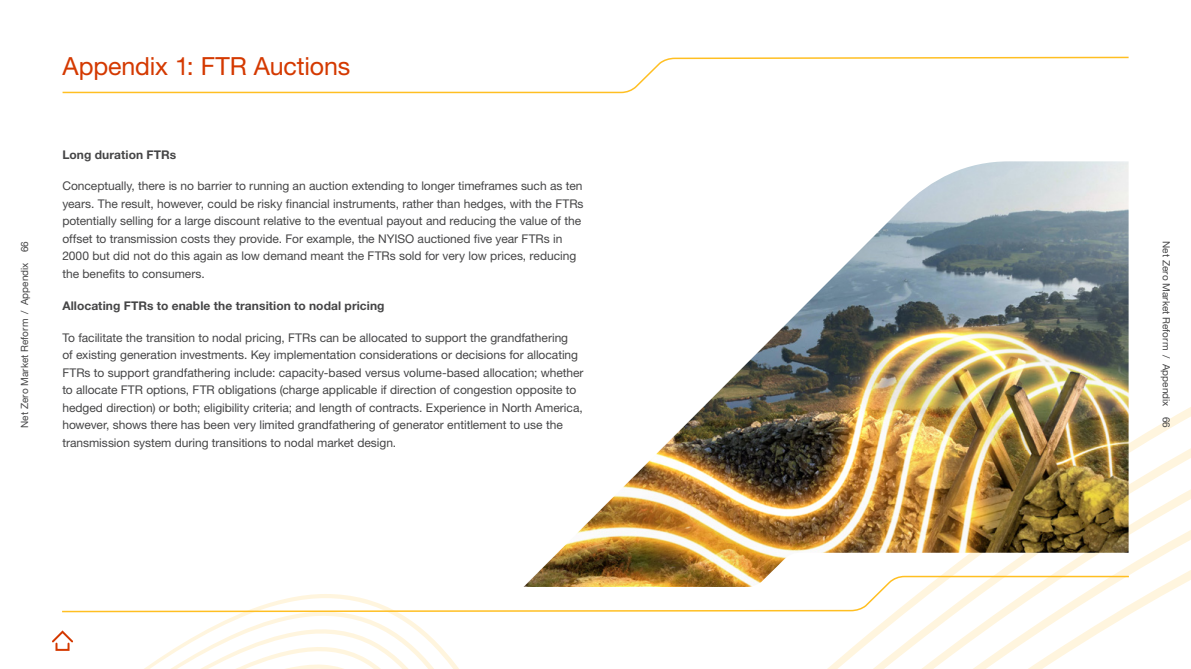
<style>
.page{position:relative;width:1191px;height:669px;background:#fff}
.page>*{position:absolute;margin:0;border:0;box-sizing:border-box;transform-origin:0 0}
.t1{font:25px "Helvetica Neue LT Pro";letter-spacing:-.005em;color:#d43900}
.t2{font:12px/17.5px "Helvetica Neue LT Pro";letter-spacing:-.005em;color:#454546}
.t3{font:700 12px "Helvetica Neue LT Pro";letter-spacing:.005em;color:#454546}
.t4{font:10px "Helvetica Neue LT Pro";letter-spacing:.005em;color:#454546}
</style>
<div class="page">
<svg style="left:144px;top:454px;width:1047px;height:215px"></svg>
<img style="left:523px;top:161px;width:605px;height:414px">
<svg style="left:62px;top:575px;width:1068px;height:38px"></svg>
<svg style="left:62px;top:56px;width:1067px;height:38px"></svg>
<svg style="left:52px;top:630px;width:21px;height:13px"></svg>
<div style="left:55px;top:643px;width:15px;height:8px;border:2px solid #d43900"></div>
<h1 class="t1" style="left:62px;top:50px;width:289px">Appendix 1: FTR Auctions</h1>
<p class="t3" style="left:62px;top:147px;width:115px">Long duration FTRs</p>
<p class="t2" style="left:62px;top:177px;width:523px">Conceptually, there is no barrier to running an auction extending to longer timeframes such as ten years. The result, however, could be risky financial instruments, rather than hedges, with the FTRs potentially selling for a large discount relative to the eventual payout and reducing the value of the offset to transmission costs they provide. For example, the NYISO auctioned five year FTRs in 2000 but did not do this again as low demand meant the FTRs sold for very low prices, reducing the benefits to consumers.</p>
<p class="t3" style="left:62px;top:298px;width:324px">Allocating FTRs to enable the transition to nodal pricing</p>
<p class="t2" style="left:62px;top:328px;width:523px">To facilitate the transition to nodal pricing, FTRs can be allocated to support the grandfathering<br>of existing generation investments. Key implementation considerations or decisions for allocating FTRs to support grandfathering include: capacity-based versus volume-based allocation; whether to allocate FTR options, FTR obligations (charge applicable if direction of congestion opposite to hedged direction) or both; eligibility criteria; and length of contracts. Experience in North America, however, shows there has been very limited grandfathering of generator entitlement to use the transmission system during transitions to nodal market design.</p>
<p class="t4" style="left:19px;top:428px;width:188px;rotate:-90deg">Net Zero Market Reform / Appendix 66</p>
<p class="t4" style="left:1172px;top:241px;width:188px;rotate:90deg">Net Zero Market Reform / Appendix 66</p>
</div>
